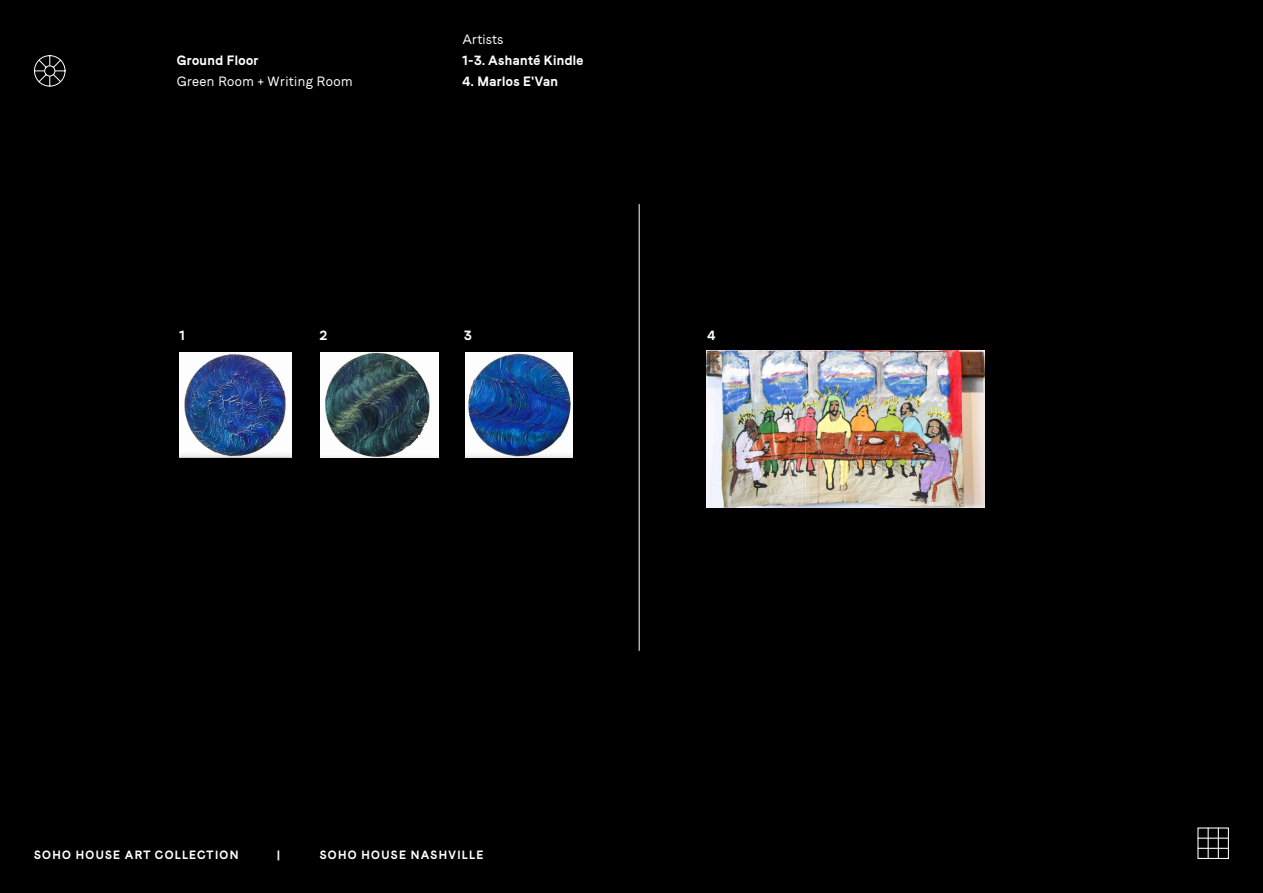
<style>
.page{position:relative;width:1263px;height:893px;background:#000}
.page>*{position:absolute;margin:0;border:0;box-sizing:border-box;transform-origin:0 0}
.t1{font:13.5px "Faro Bold Lucky";letter-spacing:.03em;color:#fff}
.t2{font:13.5px "Faro Regular Lucky";letter-spacing:.03em;color:#fff}
.t3{font:13.5px "Faro Regular Lucky";letter-spacing:.01em;color:#fff}
.t4{font:12px "Faro Bold Lucky";letter-spacing:.11em;color:#fff}
</style>
<div class="page">
<div style="left:1197px;top:827px;width:32px;height:32px;border:1px solid #fff"></div>
<hr style="left:1207px;top:827px;width:2px;height:32px;background:#fff">
<hr style="left:1218px;top:827px;width:1px;height:32px;background:#fff">
<hr style="left:1197px;top:848px;width:32px;height:1px;background:#fff">
<hr style="left:1197px;top:838px;width:32px;height:1px;background:#fff">
<svg style="left:34px;top:55px;width:32px;height:32px"></svg>
<hr style="left:639px;top:204px;width:1px;height:447px;background:#fff">
<img style="left:320px;top:352px;width:118px;height:105px">
<img style="left:465px;top:352px;width:107px;height:105px">
<img style="left:179px;top:352px;width:113px;height:105px">
<img style="left:706px;top:351px;width:279px;height:156px">
<p class="t1" style="left:177px;top:51px;width:83px">Ground Floor</p>
<p class="t2" style="left:177px;top:72px;width:177px">Green Room + Writing Room</p>
<p class="t3" style="left:462px;top:29px;width:42px">Artists</p>
<p class="t1" style="left:462px;top:51px;width:122px">1-3. Ashanté Kindle</p>
<p class="t1" style="left:462px;top:72px;width:97px">4. Marlos E'Van</p>
<p class="t1" style="left:179px;top:325px;width:7px">1</p>
<p class="t1" style="left:320px;top:325px;width:9px">2</p>
<p class="t1" style="left:464px;top:325px;width:9px">3</p>
<p class="t1" style="left:707px;top:325px;width:10px">4</p>
<p class="t4" style="left:34px;top:846px;width:206px">SOHO HOUSE ART COLLECTION</p>
<p class="t4" style="left:277px;top:846px;width:5px">|</p>
<p class="t4" style="left:320px;top:846px;width:165px">SOHO HOUSE NASHVILLE</p>
</div>
